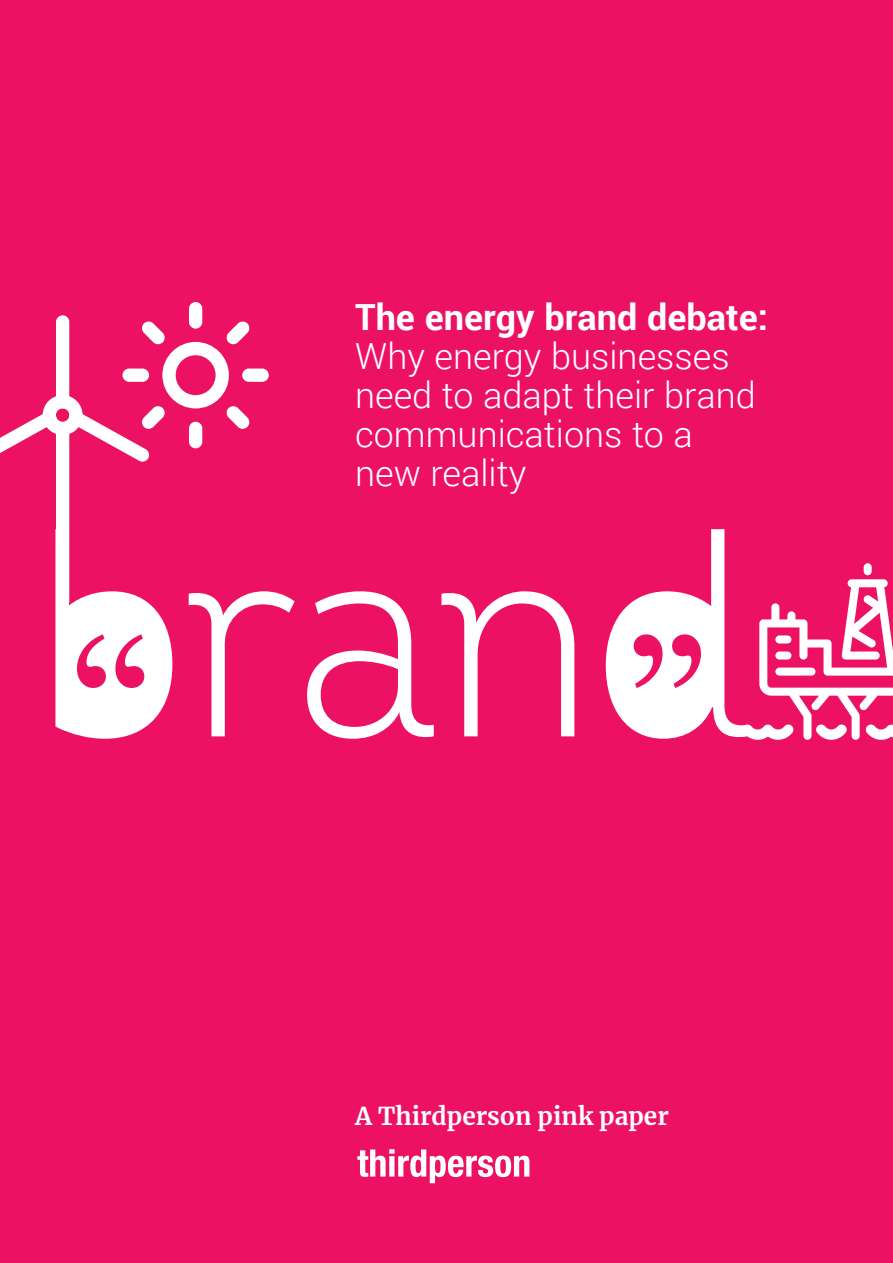
<style>
.page{position:relative;width:893px;height:1263px;background:#ed1164}
.page>*{position:absolute;margin:0;border:0;box-sizing:border-box;transform-origin:0 0}
.t1{font:300 36px/39px "Roboto";color:#fff}
.t2{font:700 36px "Roboto";color:#fff}
.t3{font:700 24.3px "Merriweather";color:#fff}
</style>
<div class="page">
<svg style="left:357px;top:1149px;width:172px;height:34px"></svg>
<svg style="left:189px;top:591px;width:106px;height:145px"></svg>
<svg style="left:307px;top:591px;width:127px;height:148px"></svg>
<svg style="left:441px;top:591px;width:133px;height:145px"></svg>
<svg style="left:55px;top:529px;width:117px;height:210px"></svg>
<svg style="left:606px;top:529px;width:287px;height:211px"></svg>
<div style="left:775px;top:635px;width:16px;height:8px;background:#fff;border-radius:4px"></div>
<div style="left:775px;top:651px;width:16px;height:8px;background:#fff;border-radius:4px"></div>
<div style="left:775px;top:668px;width:40px;height:8px;background:#fff;border-radius:4px"></div>
<svg style="left:56px;top:315px;width:13px;height:93px"></svg>
<div style="left:242px;top:369px;width:27px;height:13px;background:#fff;border-radius:7px"></div>
<div style="left:189px;top:302px;width:13px;height:27px;background:#fff;border-radius:7px"></div>
<svg style="left:0;top:321px;width:250px;height:141px"></svg>
<div style="left:189px;top:422px;width:13px;height:26px;background:#fff;border-radius:7px"></div>
<div style="left:56px;top:426px;width:13px;height:182px;background:#fff;border-radius:7px"></div>
<p class="t2" style="left:355px;top:291px;width:415px">The energy brand debate:</p>
<p class="t1" style="left:355px;top:335px;width:402px">Why energy businesses need to adapt their brand communications to a new reality</p>
<p class="t3" style="left:355px;top:1100px;width:315px">A Thirdperson pink paper</p>
</div>
